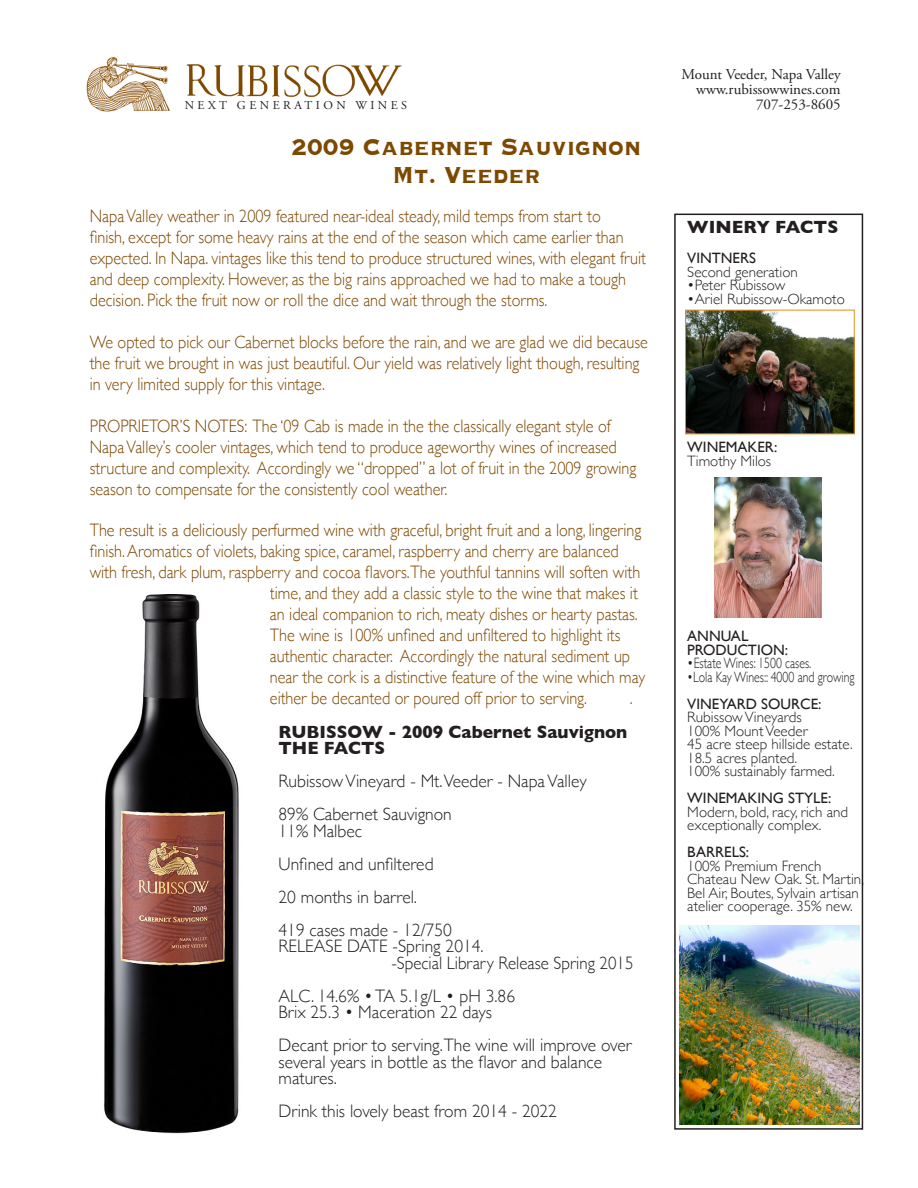
<style>
.page{position:relative;width:918px;height:1188px;background:#fff}
.page>*{position:absolute;margin:0;border:0;box-sizing:border-box;transform-origin:0 0}
.t1{font:700 30px "Copperplate";color:#7d4800;scale:.86 1}
.t2{font:300 18px/21px "Gill Sans";color:#7d4800;scale:.9 1}
.t3{font:300 18px/16.5px "Gill Sans";color:#231f20}
.t4{font:700 18px "Gill Sans";color:#231f20}
.t5{font:300 15px/13.5px "Gill Sans";color:#231f20}
.t6{font:15px "Gill Sans";color:#231f20}
.t7{font:15px "Adobe Garamond Pro";color:#231f20}
.t8{font:300 15px "Gill Sans";color:#231f20;scale:.79 1}
.t9{font:300 15px "Gill Sans";color:#231f20;scale:.85 1}
.t10{font:12px "Adobe Garamond Pro";letter-spacing:.29em;color:#231f20}
</style>
<div class="page">
<img style="left:86px;top:57px;width:84px;height:55px">
<img style="left:186px;top:64px;width:216px;height:33px">
<img style="left:104px;top:594px;width:135px;height:540px">
<div style="left:674px;top:214px;width:189px;height:916px;border:2px solid #231f20"></div>
<img style="left:679px;top:926px;width:180px;height:199px">
<img style="left:687px;top:312px;width:166px;height:120px">
<div style="left:685px;top:310px;width:170px;height:124px;border:1px solid #e68f18"></div>
<img style="left:714px;top:478px;width:108px;height:140px">
<p class="t10" style="left:185px;top:98px;width:224px">NEXT GENERATION WINES</p>
<p class="t1" style="left:291px;top:127px;width:408px">2009 Cabernet Sauvignon</p>
<p class="t1" style="left:393px;top:156px;width:173px">Mt. Veeder</p>
<p class="t2" style="left:90px;top:205px;width:620px">Napa Valley weather in 2009 featured near-ideal steady, mild temps from start to<br>finish, except for some heavy rains at the end of the season which came earlier than expected. In Napa. vintages like this tend to produce structured wines, with elegant fruit and deep complexity. However, as the big rains approached we had to make a tough decision. Pick the fruit now or roll the dice and wait through the storms.</p>
<p class="t2" style="left:90px;top:331px;width:622px">We opted to pick our Cabernet blocks before the rain, and we are glad we did because the fruit we brought in was just beautiful. Our yield was relatively light though, resulting in very limited supply for this vintage.</p>
<p class="t2" style="left:90px;top:415px;width:609px">PROPRIETOR’S NOTES: The ‘09 Cab is made in the the classically elegant style of Napa Valley’s cooler vintages, which tend to produce ageworthy wines of increased structure and complexity. Accordingly we “dropped” a lot of fruit in the 2009 growing season to compensate for the consistently cool weather.</p>
<p class="t2" style="left:90px;top:518px;width:614px">The result is a deliciously perfurmed wine with graceful, bright fruit and a long, lingering</p>
<p class="t2" style="left:90px;top:539px;width:589px">finish. Aromatics of violets, baking spice, caramel, raspberry and cherry are balanced</p>
<p class="t2" style="left:90px;top:560px;width:613px">with fresh, dark plum, raspberry and cocoa flavors.The youthful tannins will soften with</p>
<p class="t2" style="left:270px;top:581px;width:410px">time, and they add a classic style to the wine that makes it</p>
<p class="t2" style="left:270px;top:602px;width:410px">an ideal companion to rich, meaty dishes or hearty pastas.</p>
<p class="t2" style="left:270px;top:623px;width:391px">The wine is 100% unfined and unfiltered to highlight its</p>
<p class="t2" style="left:270px;top:644px;width:402px">authentic character. Accordingly the natural sediment up</p>
<p class="t2" style="left:270px;top:665px;width:418px">near the cork is a distinctive feature of the wine which may</p>
<p class="t2" style="left:270px;top:686px;width:354px">either be decanted or poured off prior to serving.</p>
<p class="t2" style="left:630px;top:686px;width:5px">.</p>
<p class="t4" style="left:279px;top:717px;width:350px">RUBISSOW - 2009 Cabernet Sauvignon</p>
<p class="t4" style="left:279px;top:734px;width:108px">THE FACTS</p>
<p class="t3" style="left:279px;top:772px;width:310px">Rubissow Vineyard - Mt.Veeder - Napa Valley</p>
<p class="t3" style="left:279px;top:805px;width:175px">89% Cabernet Sauvignon</p>
<p class="t3" style="left:279px;top:822px;width:85px">11% Malbec</p>
<p class="t3" style="left:279px;top:855px;width:157px">Unfined and unfiltered</p>
<p class="t3" style="left:279px;top:888px;width:140px">20 months in barrel.</p>
<p class="t3" style="left:279px;top:921px;width:175px">419 cases made - 12/750</p>
<p class="t3" style="left:279px;top:937px;width:207px">RELEASE DATE -Spring 2014.</p>
<p class="t3" style="left:391px;top:954px;width:244px">-Special Library Release Spring 2015</p>
<p class="t3" style="left:279px;top:987px;width:238px">ALC. 14.6% • TA 5.1g/L • pH 3.86</p>
<p class="t3" style="left:279px;top:1003px;width:215px">Brix 25.3 • Maceration 22 days</p>
<p class="t3" style="left:279px;top:1036px;width:355px">Decant prior to serving.The wine will improve over several years in bottle as the flavor and balance matures.</p>
<p class="t3" style="left:279px;top:1102px;width:280px">Drink this lovely beast from 2014 - 2022</p>
<p class="t7" style="left:681px;top:65px;width:161px">Mount Veeder, Napa Valley</p>
<p class="t7" style="left:696px;top:80px;width:146px">www.rubissowwines.com</p>
<p class="t7" style="left:756px;top:95px;width:86px">707-253-8605</p>
<p class="t4" style="left:687px;top:213px;width:153px">WINERY FACTS</p>
<p class="t6" style="left:687px;top:250px;width:70px">VINTNERS</p>
<p class="t5" style="left:687px;top:265px;width:112px">Second generation</p>
<p class="t5" style="left:687px;top:278px;width:100px">•Peter Rubissow</p>
<p class="t5" style="left:687px;top:292px;width:159px">•Ariel Rubissow-Okamoto</p>
<p class="t6" style="left:687px;top:439px;width:92px">WINEMAKER:</p>
<p class="t5" style="left:687px;top:454px;width:85px">Timothy Milos</p>
<p class="t6" style="left:687px;top:628px;width:63px">ANNUAL</p>
<p class="t6" style="left:687px;top:641px;width:102px">PRODUCTION:</p>
<p class="t9" style="left:687px;top:652px;width:148px">•Estate Wines: 1500 cases.</p>
<p class="t8" style="left:687px;top:665px;width:213px">•Lola Kay Wines:: 4000 and growing</p>
<p class="t6" style="left:687px;top:695px;width:136px">VINEYARD SOURCE:</p>
<p class="t5" style="left:687px;top:710px;width:116px">Rubissow Vineyards</p>
<p class="t5" style="left:687px;top:724px;width:122px">100% Mount Veeder</p>
<p class="t5" style="left:687px;top:737px;width:167px">45 acre steep hillside estate.<br>18.5 acres planted.</p>
<p class="t5" style="left:687px;top:764px;width:149px">100% sustainably farmed.</p>
<p class="t6" style="left:687px;top:790px;width:146px">WINEMAKING STYLE:</p>
<p class="t5" style="left:687px;top:805px;width:162px">Modern, bold, racy, rich and exceptionally complex.</p>
<p class="t6" style="left:687px;top:844px;width:63px">BARRELS:</p>
<p class="t5" style="left:687px;top:859px;width:136px">100% Premium French</p>
<p class="t5" style="left:687px;top:872px;width:178px">Chateau New Oak. St. Martin,<br>Bel Air, Boutes, Sylvain artisan atelier cooperage. 35% new.</p>
</div>
